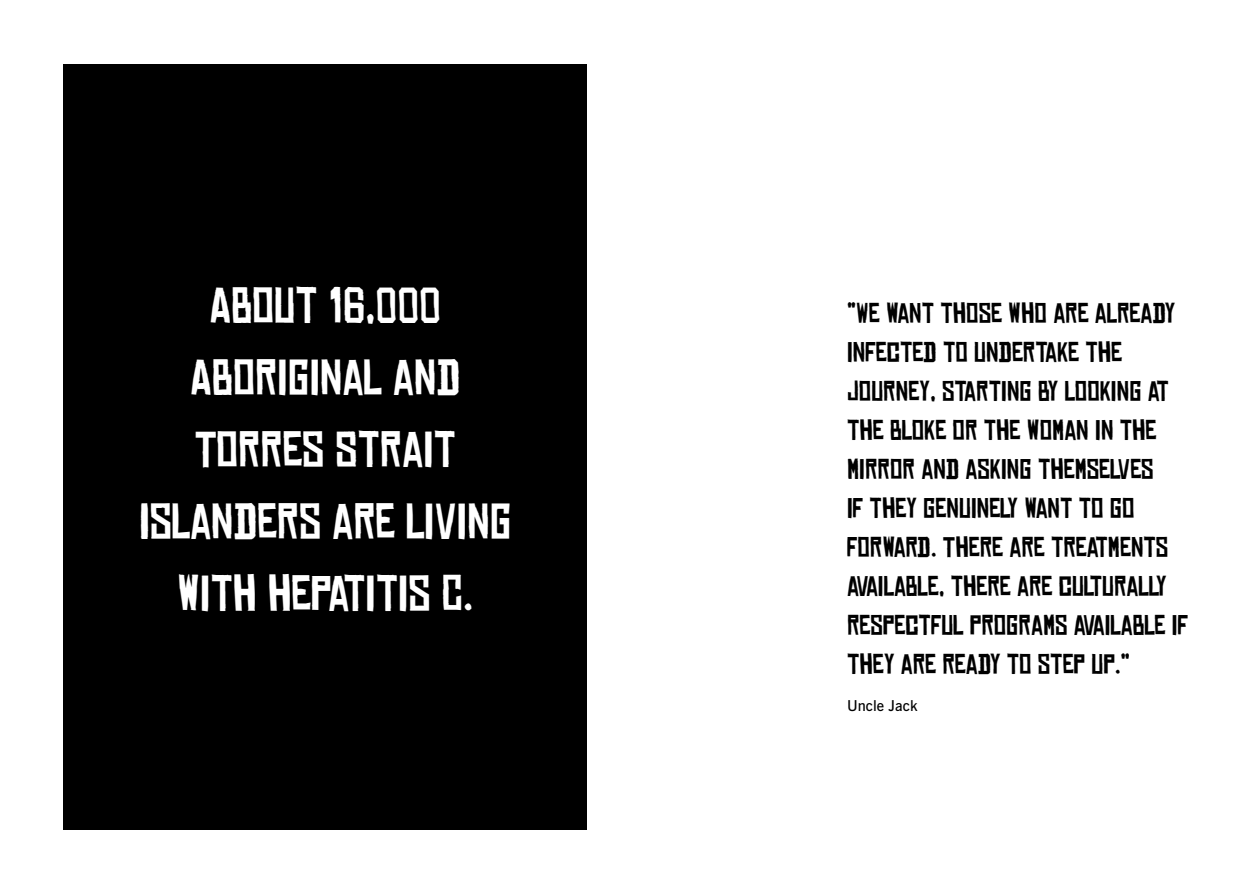
<style>
.page{position:relative;width:1259px;height:893px;background:#fff}
.page>*{position:absolute;margin:0;border:0;box-sizing:border-box;transform-origin:0 0}
.t1{font:48px/72px "Chinese Rocks";color:#fff;text-align:center}
.t2{font:27px/39px "Chinese Rocks";color:#000}
.t3{font:600 15px "News Gothic BT";color:#000}
</style>
<div class="page">
<div style="left:64px;top:64px;width:523px;height:765px;background:#000"></div>
<h1 class="t1" style="left:139px;top:269px;width:374px">ABOUT 16,000<br>ABORIGINAL AND<br>TORRES STRAIT<br>ISLANDERS ARE LIVING<br>WITH HEPATITIS C.</h1>
<p class="t2" style="left:847px;top:293px;width:342px">“WE WANT THOSE WHO ARE ALREADY<br>INFECTED TO UNDERTAKE THE<br>JOURNEY, STARTING BY LOOKING AT<br>THE BLOKE OR THE WOMAN IN THE<br>MIRROR AND ASKING THEMSELVES<br>IF THEY GENUINELY WANT TO GO<br>FORWARD. THERE ARE TREATMENTS<br>AVAILABLE, THERE ARE CULTURALLY<br>RESPECTFUL PROGRAMS AVAILABLE IF<br>THEY ARE READY TO STEP UP.”</p>
<p class="t3" style="left:847px;top:697px;width:72px">Uncle Jack</p>
</div>
